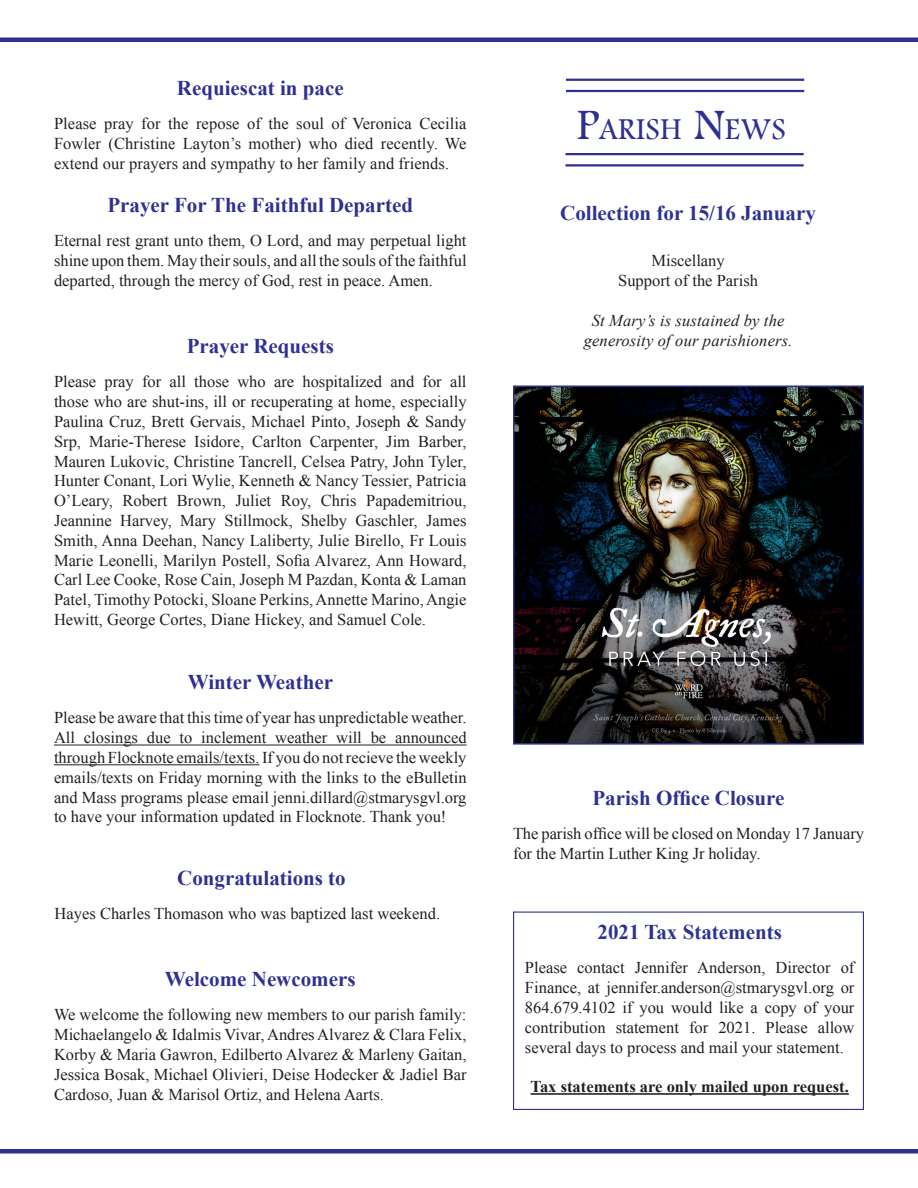
<style>
.page{position:relative;width:918px;height:1188px;background:#fff}
.page>*{position:absolute;margin:0;border:0;box-sizing:border-box;transform-origin:0 0}
.t1{font:31.5px "Footlight MT Light";letter-spacing:.015em;color:#2e3092}
.Paragraph_Style_1{font:700 21px "Times New Roman";color:#2e3092}
.Paragraph_Style_1-2{font:16.5px/19.8px "Times New Roman";color:#231f20;text-align:justify}
.Paragraph_Style_1-3{font:italic 16.5px "Times New Roman";letter-spacing:.01em;color:#231f20}
.Paragraph_Style_1-4{font:700 16.5px "Times New Roman";color:#231f20}
.s1{font-size:45px}
</style>
<div class="page">
<hr style="left:0;top:38px;width:918px;height:4px;background:#2e3092">
<div style="left:0;top:1149px;width:918px;height:5px;background:#2e3092"></div>
<hr style="left:566px;top:79px;width:238px;height:2px;background:#2e3092">
<hr style="left:566px;top:90px;width:238px;height:2px;background:#2e3092">
<hr style="left:566px;top:153px;width:238px;height:2px;background:#2e3092">
<hr style="left:566px;top:164px;width:238px;height:3px;background:#2e3092">
<img style="left:516px;top:389px;width:345px;height:353px">
<div style="left:513px;top:386px;width:351px;height:359px;border:2px solid #2e3092"></div>
<div style="left:513px;top:912px;width:351px;height:198px;border:1px solid #2e3092"></div>
<hr style="left:531px;top:1093px;width:318px;height:2px;background:#231f20">
<hr style="left:54px;top:745px;width:413px;height:1px;background:#231f20">
<hr style="left:54px;top:764px;width:205px;height:1px;background:#231f20">
<p class="Paragraph_Style_1" style="left:177px;top:74px;width:168px">Requiescat in pace</p>
<p class="Paragraph_Style_1-2" style="left:54px;top:114px;width:414px">Please pray for the repose of the soul of Veronica Cecilia Fowler (Christine Layton’s mother) who died recently. We extend our prayers and sympathy to her family and friends.</p>
<p class="Paragraph_Style_1" style="left:107px;top:191px;width:307px">Prayer For The Faithful Departed</p>
<p class="Paragraph_Style_1-2" style="left:54px;top:231px;width:414px">Eternal rest grant unto them, O Lord, and may perpetual light shine upon them. May their souls, and all the souls of the faithful departed, through the mercy of God, rest in peace. Amen.</p>
<p class="Paragraph_Style_1" style="left:187px;top:332px;width:149px">Prayer Requests</p>
<p class="Paragraph_Style_1-2" style="left:54px;top:372px;width:414px">Please pray for all those who are hospitalized and for all those who are shut-ins, ill or recuperating at home, especially Paulina Cruz, Brett Gervais, Michael Pinto, Joseph &amp; Sandy Srp, Marie-Therese Isidore, Carlton Carpenter, Jim Barber, Mauren Lukovic, Christine Tancrell, Celsea Patry, John Tyler, Hunter Conant, Lori Wylie, Kenneth &amp; Nancy Tessier, Patricia O’Leary, Robert Brown, Juliet Roy, Chris Papademitriou, Jeannine Harvey, Mary Stillmock, Shelby Gaschler, James Smith, Anna Deehan, Nancy Laliberty, Julie Birello, Fr Louis Marie Leonelli, Marilyn Postell, Sofia Alvarez, Ann Howard, Carl Lee Cooke, Rose Cain, Joseph M Pazdan, Konta &amp; Laman Patel, Timothy Potocki, Sloane Perkins, Annette Marino, Angie Hewitt, George Cortes, Diane Hickey, and Samuel Cole.</p>
<p class="Paragraph_Style_1" style="left:188px;top:668px;width:147px">Winter Weather</p>
<p class="Paragraph_Style_1-2" style="left:54px;top:708px;width:414px">Please be aware that this time of year has unpredictable weather.<br>All closings due to inclement weather will be announced through Flocknote emails/texts. If you do not recieve the weekly emails/texts on Friday morning with the links to the eBulletin and Mass programs please email jenni.dillard@stmarysgvl.org to have your information updated in Flocknote. Thank you!</p>
<p class="Paragraph_Style_1" style="left:177px;top:863px;width:170px">Congratulations to</p>
<p class="Paragraph_Style_1-2" style="left:55px;top:903px;width:387px">Hayes Charles Thomason who was baptized last weekend.</p>
<p class="Paragraph_Style_1" style="left:165px;top:965px;width:192px">Welcome Newcomers</p>
<p class="Paragraph_Style_1-2" style="left:54px;top:1005px;width:414px">We welcome the following new members to our parish family:<br>Michaelangelo &amp; Idalmis Vivar, Andres Alvarez &amp; Clara Felix,</p>
<p class="Paragraph_Style_1-2" style="left:54px;top:1044px;width:414px">Korby &amp; Maria Gawron, Edilberto Alvarez &amp; Marleny Gaitan, Jessica Bosak, Michael Olivieri, Deise Hodecker &amp; Jadiel Bar Cardoso, Juan &amp; Marisol Ortiz, and Helena Aarts.</p>
<p class="t1" style="left:577px;top:110px;width:210px"><span class="s1">P</span>ARISH <span class="s1">N</span>EWS</p>
<p class="Paragraph_Style_1" style="left:560px;top:198px;width:257px">Collection for 15/16 January</p>
<p class="Paragraph_Style_1-2" style="left:651px;top:251px;width:75px">Miscellany</p>
<p class="Paragraph_Style_1-2" style="left:618px;top:270px;width:141px">Support of the Parish</p>
<p class="Paragraph_Style_1-3" style="left:592px;top:309px;width:194px">St Mary’s is sustained by the</p>
<p class="Paragraph_Style_1-3" style="left:584px;top:329px;width:210px">generosity of our parishioners.</p>
<p class="Paragraph_Style_1" style="left:592px;top:784px;width:194px">Parish Office Closure</p>
<p class="Paragraph_Style_1-2" style="left:513px;top:824px;width:353px">The parish office will be closed on Monday 17 January for the Martin Luther King Jr holiday.</p>
<p class="Paragraph_Style_1" style="left:598px;top:918px;width:186px">2021 Tax Statements</p>
<p class="Paragraph_Style_1-2" style="left:525px;top:958px;width:331px">Please contact Jennifer Anderson, Director of Finance, at jennifer.anderson@stmarysgvl.org or 864.679.4102 if you would like a copy of your contribution statement for 2021. Please allow several days to process and mail your statement.</p>
<p class="Paragraph_Style_1-4" style="left:531px;top:1075px;width:320px">Tax statements are only mailed upon request.</p>
</div>
